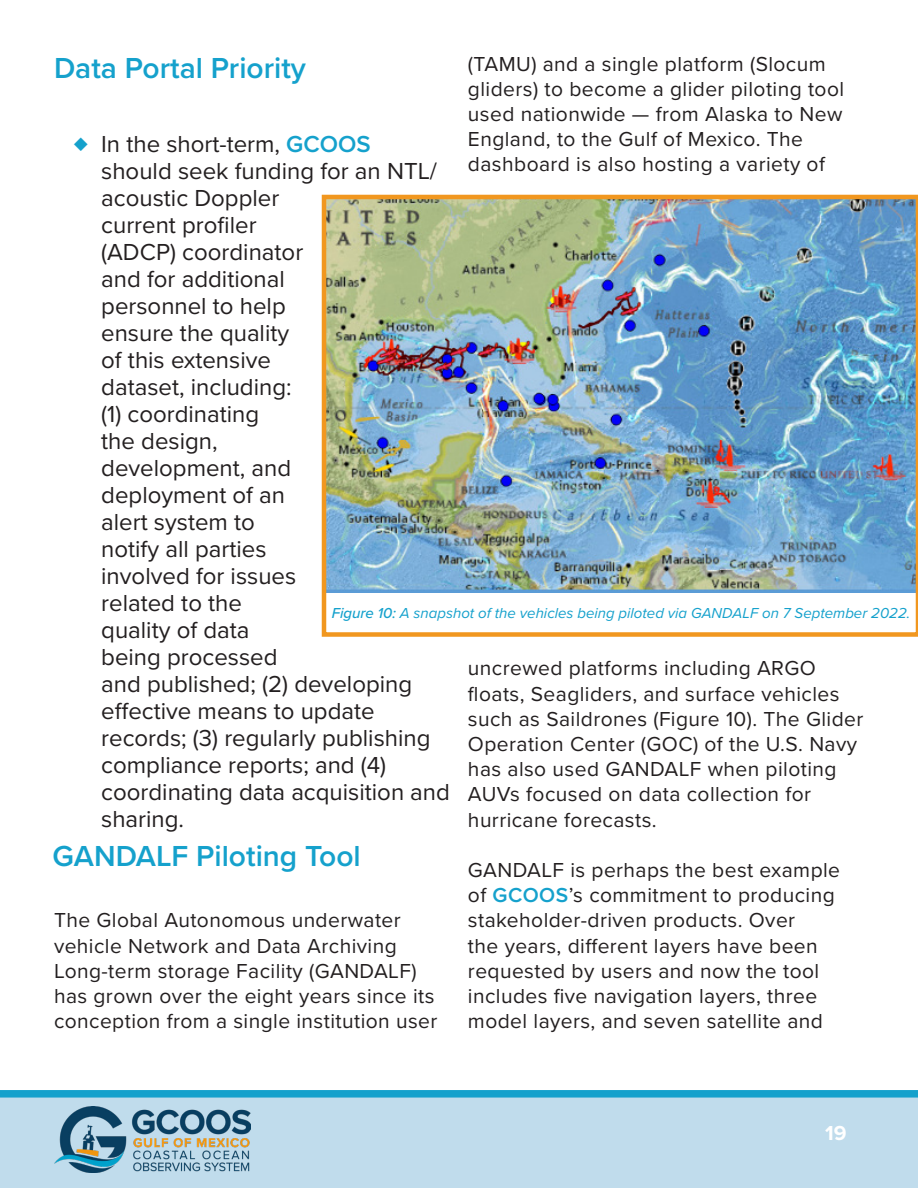
<style>
.page{position:relative;width:918px;height:1188px;background:#fff}
.page>*{position:absolute;margin:0;border:0;box-sizing:border-box;transform-origin:0 0}
.t1{font:600 30px "Proxima Nova";color:#15a1cc}
.t2{font:24px/27px "Proxima Nova";color:#231f20}
.t3{font:21px/25.2px "Proxima Nova";letter-spacing:.02em;color:#231f20}
.t4{font:700 21px "Proxima Nova";color:#fff}
.t5{font:italic 15px "Proxima Nova";color:#15a1cc}
.s1{font-size:27px;color:#15a1cc}
.s2{font-weight:600;color:#15a1cc}
.s3{font-weight:500}
</style>
<div class="page">
<div style="left:0;top:1098px;width:918px;height:90px;background:#c0dcec"></div>
<div style="left:0;top:1090px;width:918px;height:8px;background:#15a1cc"></div>
<img style="left:54px;top:1107px;width:197px;height:66px">
<img style="left:322px;top:195px;width:596px;height:442px">
<p class="t3" style="left:468px;top:50px;width:378px">(TAMU) and a single platform (Slocum gliders) to become a glider piloting tool used nationwide — from Alaska to New England, to the Gulf of Mexico. The dashboard is also hosting a variety of</p>
<h1 class="t1" style="left:54px;top:45px;width:254px">Data Portal Priority</h1>
<p class="t2" style="left:101px;top:129px;width:350px;text-indent:-27px"><span class="s1">♦</span> In the short-term, <span class="s2">GCOOS<br></span>should seek funding for an NTL/ acoustic Doppler<br>current profiler<br>(ADCP) coordinator<br>and for additional<br>personnel to help<br>ensure the quality<br>of this extensive<br>dataset, including:<br>(1) coordinating<br>the design,<br>development, and<br>deployment of an<br>alert system to<br>notify all parties<br>involved for issues<br>related to the<br>quality of data<br>being processed<br>and published; (2) developing effective means to update records; (3) regularly publishing compliance reports; and (4) coordinating data acquisition and sharing.</p>
<p class="t5" style="left:332px;top:602px;width:580px"><span class="s3">Figure 10:</span> A snapshot of the vehicles being piloted via GANDALF on 7 September 2022.</p>
<p class="t3" style="left:468px;top:655px;width:397px">uncrewed platforms including ARGO floats, Seagliders, and surface vehicles such as Saildrones (Figure 10). The Glider Operation Center (GOC) of the U.S. Navy has also used GANDALF when piloting AUVs focused on data collection for hurricane forecasts.</p>
<p class="t3" style="left:468px;top:856px;width:374px">GANDALF is perhaps the best example of <span class="s2">GCOOS</span>’s commitment to producing stakeholder-driven products. Over<br>the years, different layers have been requested by users and now the tool includes five navigation layers, three model layers, and seven satellite and</p>
<h1 class="t1" style="left:53px;top:834px;width:310px">GANDALF Piloting Tool</h1>
<p class="t3" style="left:54px;top:907px;width:385px">The Global Autonomous underwater vehicle Network and Data Archiving Long-term storage Facility (GANDALF) has grown over the eight years since its conception from a single institution user</p>
<p class="t4" style="left:825px;top:1117px;width:23px">19</p>
</div>
